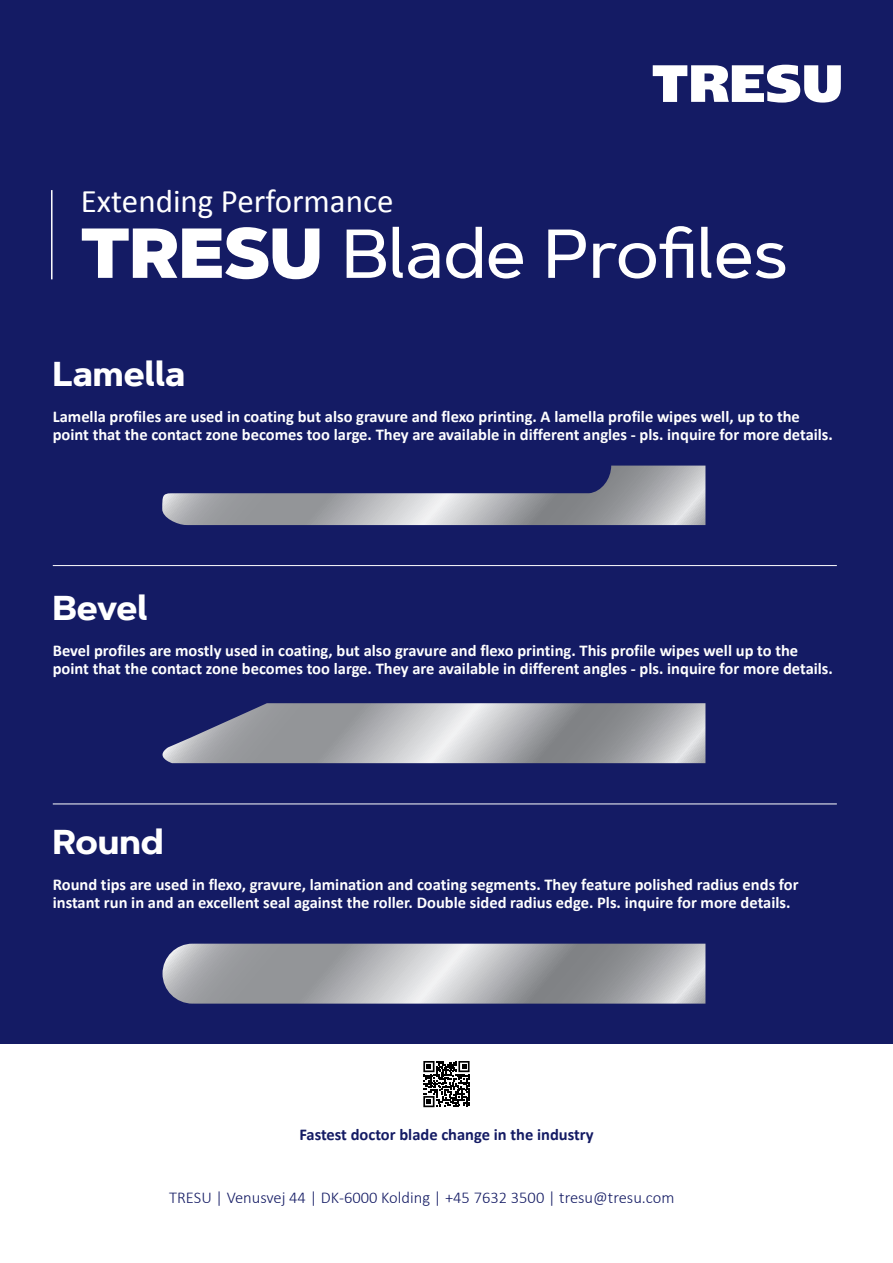
<style>
.page{position:relative;width:893px;height:1263px;background:#fff}
.page>*{position:absolute;margin:0;border:0;box-sizing:border-box;transform-origin:0 0}
.t1{font:500 69px "Artegra Sans";letter-spacing:-.01em;color:#fff}
.TRESU_BRØD_9_5_SORT{font:700 34.5px "Artegra Sans";color:#fff}
.t2{font:33px "Calibri";color:#fff}
.TRESU_BRØD_9_5_SORT-2{font:700 16.5px/18px "Calibri";color:#fff}
.t3{font:300 16.5px "Calibri";color:#141b64}
.TRESU_BRØD_9_5_SORT-3{font:700 16.5px "Calibri";color:#141b64}
.s1{font-weight:900;font-size:70.5px}
</style>
<div class="page">
<div style="left:0;top:0;width:893px;height:1043px;background:#141b64"></div>
<svg style="left:423px;top:1061px;width:47px;height:46px"></svg>
<svg style="left:162px;top:466px;width:543px;height:59px"></svg>
<svg style="left:162px;top:703px;width:543px;height:60px;background:#9fa1a9"></svg>
<svg style="left:163px;top:944px;width:542px;height:60px;background:#a9aaae"></svg>
<hr style="left:53px;top:565px;width:784px;height:1px;background:#fff">
<hr style="left:53px;top:803px;width:784px;height:1px;background:#fff">
<svg style="left:653px;top:65px;width:188px;height:38px"></svg>
<hr style="left:51px;top:190px;width:2px;height:89px;background:#fff">
<p class="t2" style="left:81px;top:180px;width:314px">Extending Performance</p>
<p class="t1" style="left:81px;top:206px;width:708px"><span class="s1">TRESU</span> Blade Profiles</p>
<p class="TRESU_BRØD_9_5_SORT" style="left:53px;top:349px;width:134px">Lamella</p>
<p class="TRESU_BRØD_9_5_SORT-2" style="left:53px;top:408px;width:782px">Lamella profiles are used in coating but also gravure and flexo printing. A lamella profile wipes well, up to the point that the contact zone becomes too large. They are available in different angles - pls. inquire for more details.</p>
<p class="TRESU_BRØD_9_5_SORT" style="left:53px;top:583px;width:96px">Bevel</p>
<p class="TRESU_BRØD_9_5_SORT-2" style="left:53px;top:642px;width:782px">Bevel profiles are mostly used in coating, but also gravure and flexo printing. This profile wipes well up to the point that the contact zone becomes too large. They are available in different angles - pls. inquire for more details.</p>
<p class="TRESU_BRØD_9_5_SORT" style="left:53px;top:817px;width:112px">Round</p>
<p class="TRESU_BRØD_9_5_SORT-2" style="left:53px;top:876px;width:747px">Round tips are used in flexo, gravure, lamination and coating segments. They feature polished radius ends for instant run in and an excellent seal against the roller. Double sided radius edge. Pls. inquire for more details.</p>
<p class="TRESU_BRØD_9_5_SORT-3" style="left:299px;top:1124px;width:296px">Fastest doctor blade change in the industry</p>
<p class="t3" style="left:169px;top:1188px;width:507px">TRESU | Venusvej 44 | DK-6000 Kolding | +45 7632 3500 | tresu@tresu.com</p>
</div>
